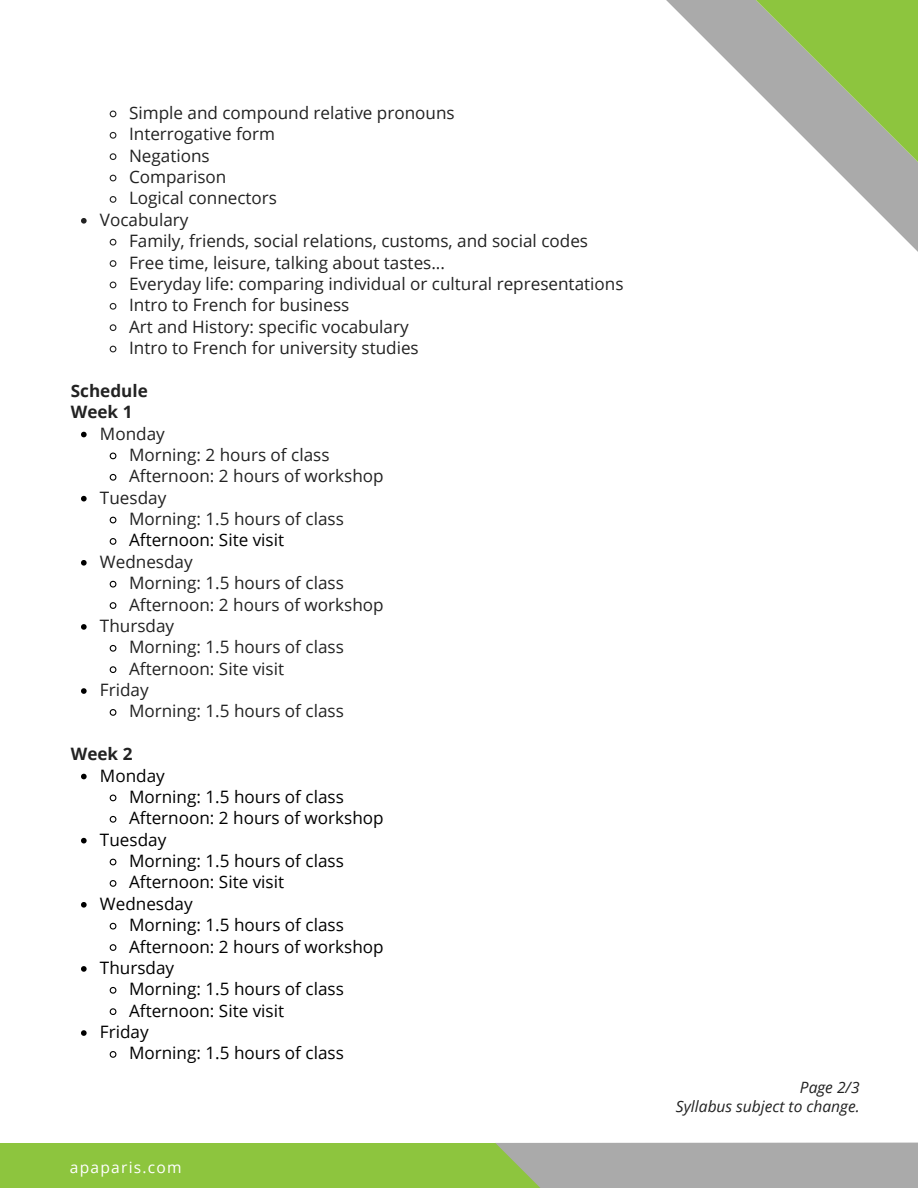
<style>
.page{position:relative;width:918px;height:1188px;background:#fff}
.page>*{position:absolute;margin:0;border:0;box-sizing:border-box;transform-origin:0 0}
.t1{font:17.1px "Open Sans";color:#222}
.t2{font:17.1px "Open Sans";color:#000}
.t3{font:700 17.1px "Open Sans";color:#222}
.t4{font:italic 15.6px "Open Sans";color:#222}
.t5{font:15.6px "Open Sans";letter-spacing:.08em;color:#fff}
</style>
<div class="page">
<div style="left:0;top:1143px;width:745px;height:45px;background:#8dc53e"></div>
<svg style="left:495px;top:1142px;width:423px;height:46px;background:#a9aca5"></svg>
<svg style="left:673px;top:0;width:245px;height:247px"></svg>
<svg style="left:109px;top:110px;width:8px;height:8px"></svg>
<svg style="left:109px;top:131px;width:8px;height:8px"></svg>
<svg style="left:109px;top:153px;width:8px;height:7px"></svg>
<svg style="left:109px;top:174px;width:8px;height:8px"></svg>
<svg style="left:109px;top:196px;width:8px;height:7px"></svg>
<svg style="left:81px;top:218px;width:6px;height:6px"></svg>
<svg style="left:109px;top:238px;width:8px;height:8px"></svg>
<svg style="left:109px;top:260px;width:8px;height:7px"></svg>
<svg style="left:109px;top:281px;width:8px;height:8px"></svg>
<svg style="left:109px;top:302px;width:8px;height:8px"></svg>
<svg style="left:109px;top:324px;width:8px;height:7px"></svg>
<svg style="left:109px;top:345px;width:8px;height:8px"></svg>
<svg style="left:81px;top:432px;width:6px;height:5px"></svg>
<svg style="left:109px;top:452px;width:8px;height:8px"></svg>
<svg style="left:109px;top:473px;width:8px;height:8px"></svg>
<svg style="left:81px;top:496px;width:6px;height:5px"></svg>
<svg style="left:109px;top:516px;width:8px;height:8px"></svg>
<svg style="left:109px;top:538px;width:8px;height:7px"></svg>
<svg style="left:81px;top:560px;width:6px;height:6px"></svg>
<svg style="left:109px;top:580px;width:8px;height:8px"></svg>
<svg style="left:109px;top:602px;width:8px;height:7px"></svg>
<svg style="left:81px;top:624px;width:6px;height:6px"></svg>
<svg style="left:109px;top:644px;width:8px;height:8px"></svg>
<svg style="left:109px;top:666px;width:8px;height:7px"></svg>
<svg style="left:81px;top:688px;width:6px;height:6px"></svg>
<svg style="left:109px;top:709px;width:8px;height:7px"></svg>
<svg style="left:81px;top:774px;width:6px;height:5px"></svg>
<svg style="left:109px;top:794px;width:8px;height:8px"></svg>
<svg style="left:109px;top:815px;width:8px;height:8px"></svg>
<svg style="left:81px;top:838px;width:6px;height:5px"></svg>
<svg style="left:109px;top:858px;width:8px;height:8px"></svg>
<svg style="left:109px;top:880px;width:8px;height:7px"></svg>
<svg style="left:81px;top:902px;width:6px;height:6px"></svg>
<svg style="left:109px;top:922px;width:8px;height:8px"></svg>
<svg style="left:109px;top:944px;width:8px;height:7px"></svg>
<svg style="left:81px;top:966px;width:6px;height:6px"></svg>
<svg style="left:109px;top:986px;width:8px;height:8px"></svg>
<svg style="left:109px;top:1008px;width:8px;height:7px"></svg>
<svg style="left:81px;top:1030px;width:6px;height:6px"></svg>
<svg style="left:109px;top:1051px;width:8px;height:7px"></svg>
<p class="t1" style="left:129px;top:101px;width:327px">Simple and compound relative pronouns</p>
<p class="t1" style="left:129px;top:122px;width:148px">Interrogative form</p>
<p class="t1" style="left:129px;top:143px;width:82px">Negations</p>
<p class="t1" style="left:129px;top:165px;width:99px">Comparison</p>
<p class="t1" style="left:129px;top:186px;width:150px">Logical connectors</p>
<p class="t1" style="left:100px;top:208px;width:90px">Vocabulary</p>
<p class="t1" style="left:129px;top:229px;width:461px">Family, friends, social relations, customs, and social codes</p>
<p class="t1" style="left:129px;top:250px;width:318px">Free time, leisure, talking about tastes...</p>
<p class="t1" style="left:129px;top:272px;width:496px">Everyday life: comparing individual or cultural representations</p>
<p class="t1" style="left:129px;top:293px;width:222px">Intro to French for business</p>
<p class="t1" style="left:129px;top:314px;width:281px">Art and History: specific vocabulary</p>
<p class="t1" style="left:129px;top:336px;width:291px">Intro to French for university studies</p>
<p class="t3" style="left:71px;top:379px;width:78px">Schedule</p>
<p class="t3" style="left:71px;top:400px;width:63px">Week 1</p>
<p class="t1" style="left:100px;top:421px;width:66px">Monday</p>
<p class="t1" style="left:129px;top:443px;width:202px">Morning: 2 hours of class</p>
<p class="t1" style="left:129px;top:464px;width:256px">Afternoon: 2 hours of workshop</p>
<p class="t1" style="left:100px;top:485px;width:68px">Tuesday</p>
<p class="t1" style="left:129px;top:507px;width:216px">Morning: 1.5 hours of class</p>
<p class="t2" style="left:129px;top:528px;width:157px">Afternoon: Site visit</p>
<p class="t1" style="left:100px;top:550px;width:94px">Wednesday</p>
<p class="t1" style="left:129px;top:571px;width:216px">Morning: 1.5 hours of class</p>
<p class="t1" style="left:129px;top:592px;width:256px">Afternoon: 2 hours of workshop</p>
<p class="t1" style="left:100px;top:614px;width:76px">Thursday</p>
<p class="t1" style="left:129px;top:635px;width:216px">Morning: 1.5 hours of class</p>
<p class="t1" style="left:129px;top:656px;width:157px">Afternoon: Site visit</p>
<p class="t1" style="left:100px;top:678px;width:50px">Friday</p>
<p class="t1" style="left:129px;top:699px;width:216px">Morning: 1.5 hours of class</p>
<p class="t3" style="left:71px;top:742px;width:63px">Week 2</p>
<p class="t2" style="left:100px;top:763px;width:66px">Monday</p>
<p class="t2" style="left:129px;top:785px;width:216px">Morning: 1.5 hours of class</p>
<p class="t2" style="left:129px;top:806px;width:256px">Afternoon: 2 hours of workshop</p>
<p class="t2" style="left:100px;top:827px;width:68px">Tuesday</p>
<p class="t2" style="left:129px;top:849px;width:216px">Morning: 1.5 hours of class</p>
<p class="t2" style="left:129px;top:870px;width:157px">Afternoon: Site visit</p>
<p class="t2" style="left:100px;top:892px;width:94px">Wednesday</p>
<p class="t2" style="left:129px;top:913px;width:216px">Morning: 1.5 hours of class</p>
<p class="t2" style="left:129px;top:934px;width:256px">Afternoon: 2 hours of workshop</p>
<p class="t2" style="left:100px;top:956px;width:76px">Thursday</p>
<p class="t2" style="left:129px;top:977px;width:216px">Morning: 1.5 hours of class</p>
<p class="t2" style="left:129px;top:998px;width:157px">Afternoon: Site visit</p>
<p class="t2" style="left:100px;top:1020px;width:50px">Friday</p>
<p class="t2" style="left:129px;top:1041px;width:216px">Morning: 1.5 hours of class</p>
<p class="t5" style="left:70px;top:1156px;width:113px">apaparis.com</p>
<p class="t4" style="left:800px;top:1076px;width:61px">Page 2/3</p>
<p class="t4" style="left:676px;top:1095px;width:185px">Syllabus subject to change.</p>
</div>
